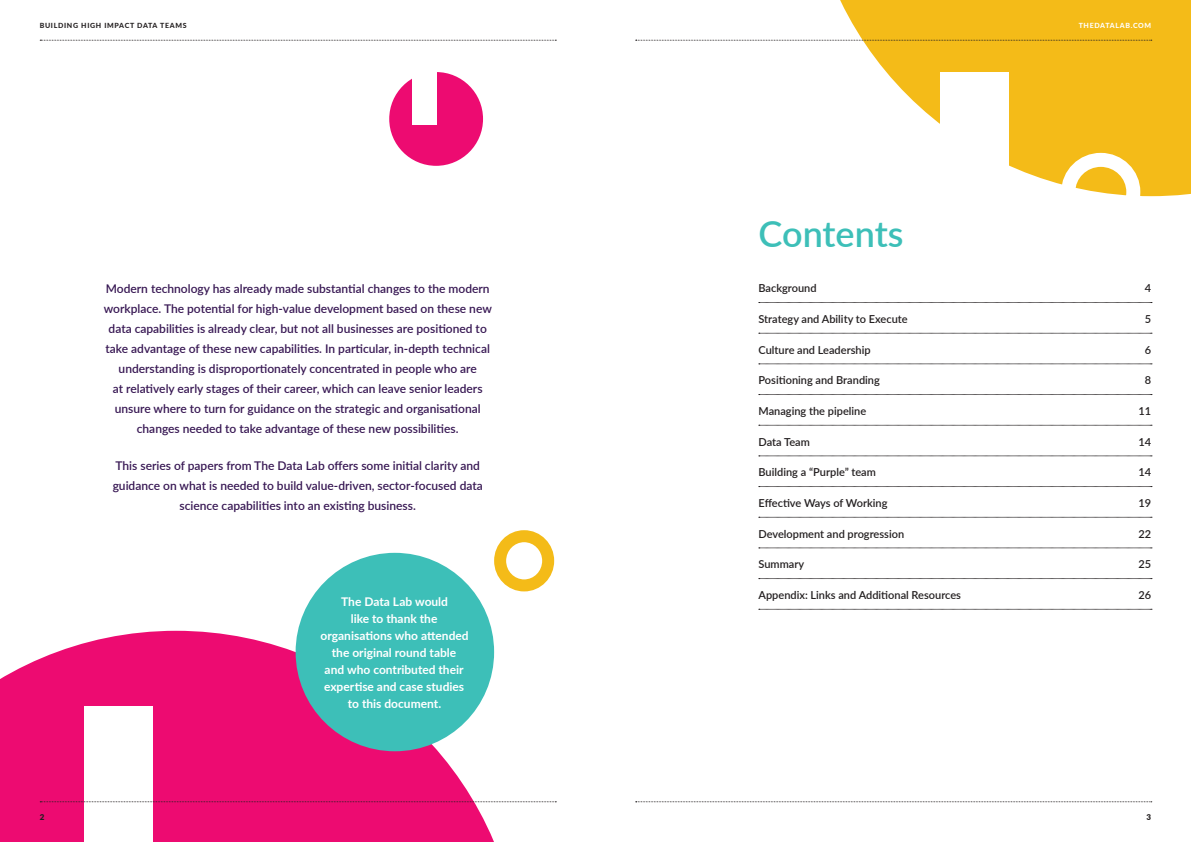
<style>
.page{position:relative;width:1191px;height:842px;background:#fff}
.page>*{position:absolute;margin:0;border:0;box-sizing:border-box;transform-origin:0 0}
.Large_Heading{font:600 36px "Lato";letter-spacing:-.005em;color:#3dbfb8}
.Intro_Para{font:600 12px/20px "Lato";color:#371753;text-align:center}
.QUOTE{font:700 12px/17px "Lato";color:#fff;text-align:center}
.Contents{font:600 11px "Lato";color:#231f20}
.t1{font:900 8px "Lato";color:#231f20}
.t2{font:800 7px "Lato";letter-spacing:.1em;color:#231f20}
.t3{font:800 7px "Lato";letter-spacing:.1em;color:#fff}
</style>
<div class="page">
<svg style="left:806px;top:0;width:385px;height:196px;fill:#f4bb18"></svg>
<svg style="left:0;top:631px;width:521px;height:211px;fill:#ed0b71"></svg>
<div style="left:84px;top:706px;width:68px;height:136px;background:#fff"></div>
<div style="left:940px;top:72px;width:68px;height:120px;background:#fff"></div>
<div style="left:494px;top:530px;width:60px;height:61px;border:12px solid #f4bb18;border-radius:50%"></div>
<div style="left:1061px;top:153px;width:79px;height:78px;border:14px solid #fff;border-radius:50%"></div>
<div style="left:389px;top:72px;width:94px;height:94px;background:#ed0b71;border-radius:50%"></div>
<div style="left:412px;top:64px;width:24px;height:61px;background:#fff"></div>
<svg style="left:759px;top:302px;width:393px;height:1px"></svg>
<svg style="left:759px;top:333px;width:393px;height:1px"></svg>
<svg style="left:759px;top:364px;width:393px;height:1px"></svg>
<svg style="left:759px;top:394px;width:393px;height:1px"></svg>
<svg style="left:759px;top:425px;width:393px;height:1px"></svg>
<svg style="left:759px;top:456px;width:393px;height:1px"></svg>
<svg style="left:759px;top:486px;width:393px;height:1px"></svg>
<svg style="left:759px;top:517px;width:393px;height:1px"></svg>
<svg style="left:759px;top:548px;width:393px;height:1px"></svg>
<svg style="left:759px;top:578px;width:393px;height:1px"></svg>
<svg style="left:759px;top:609px;width:393px;height:1px"></svg>
<svg style="left:40px;top:801px;width:516px;height:1px"></svg>
<svg style="left:40px;top:40px;width:516px;height:1px"></svg>
<svg style="left:635px;top:40px;width:516px;height:1px"></svg>
<svg style="left:635px;top:801px;width:516px;height:1px"></svg>
<div style="left:296px;top:553px;width:198px;height:198px;background:#3dbfb8;border-radius:50%"></div>
<p class="t2" style="left:40px;top:21px;width:148px">BUILDING HIGH IMPACT DATA TEAMS</p>
<p class="Intro_Para" style="left:104px;top:278px;width:389px">Modern technology has already made substantial changes to the modern workplace. The potential for high-value development based on these new data capabilities is already clear, but not all businesses are positioned to take advantage of these new capabilities. In particular, in-depth technical understanding is disproportionately concentrated in people who are<br>at relatively early stages of their career, which can leave senior leaders unsure where to turn for guidance on the strategic and organisational changes needed to take advantage of these new possibilities.</p>
<p class="Intro_Para" style="left:113px;top:455px;width:371px">This series of papers from The Data Lab offers some initial clarity and guidance on what is needed to build value-driven, sector-focused data science capabilities into an existing business.</p>
<p class="QUOTE" style="left:320px;top:592px;width:150px">The Data Lab would<br>like to thank the organisations who attended the original round table<br>and who contributed their expertise and case studies to this document.</p>
<p class="Large_Heading" style="left:758px;top:207px;width:146px">Contents</p>
<p class="t3" style="left:1078px;top:21px;width:74px">THEDATALAB.COM</p>
<p class="Contents" style="left:758px;top:280px;width:60px">Background</p>
<p class="Contents" style="left:1144px;top:280px;width:8px">4</p>
<p class="Contents" style="left:758px;top:311px;width:151px">Strategy and Ability to Execute</p>
<p class="Contents" style="left:1144px;top:311px;width:8px">5</p>
<p class="Contents" style="left:758px;top:342px;width:114px">Culture and Leadership</p>
<p class="Contents" style="left:1144px;top:342px;width:8px">6</p>
<p class="Contents" style="left:758px;top:372px;width:123px">Positioning and Branding</p>
<p class="Contents" style="left:1144px;top:372px;width:8px">8</p>
<p class="Contents" style="left:758px;top:403px;width:109px">Managing the pipeline</p>
<p class="Contents" style="left:1138px;top:403px;width:14px">11</p>
<p class="Contents" style="left:758px;top:434px;width:53px">Data Team</p>
<p class="Contents" style="left:1138px;top:434px;width:14px">14</p>
<p class="Contents" style="left:758px;top:464px;width:119px">Building a “Purple” team</p>
<p class="Contents" style="left:1138px;top:464px;width:14px">14</p>
<p class="Contents" style="left:758px;top:495px;width:130px">Effective Ways of Working</p>
<p class="Contents" style="left:1138px;top:495px;width:14px">19</p>
<p class="Contents" style="left:758px;top:526px;width:147px">Development and progression</p>
<p class="Contents" style="left:1138px;top:526px;width:14px">22</p>
<p class="Contents" style="left:758px;top:556px;width:47px">Summary</p>
<p class="Contents" style="left:1138px;top:556px;width:14px">25</p>
<p class="Contents" style="left:758px;top:587px;width:204px">Appendix: Links and Additional Resources</p>
<p class="Contents" style="left:1138px;top:587px;width:14px">26</p>
<p class="t1" style="left:40px;top:811px;width:6px">2</p>
<p class="t1" style="left:1146px;top:811px;width:6px">3</p>
</div>
